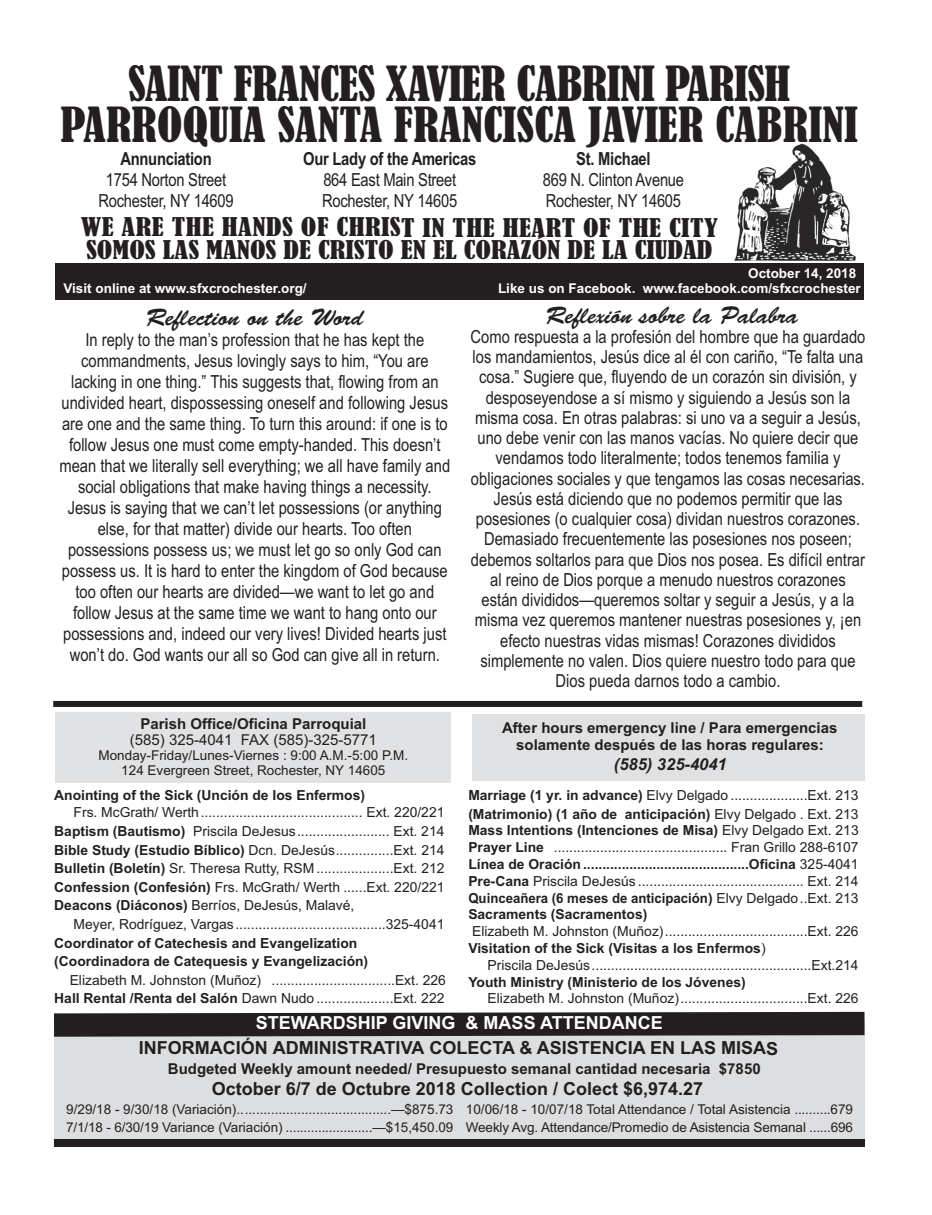
<style>
.page{position:relative;width:932px;height:1215px;background:#fff}
.page>*{position:absolute;margin:0;border:0;box-sizing:border-box;transform-origin:0 0}
.t1{font:condensed 45px/40.5px "Bernard";letter-spacing:-.01em;color:#231f20;text-align:center;scale:1.04 1}
.t2{font:condensed 24px/22.5px "Bernard";color:#231f20;scale:1.2 1}
.t3{font:24px "Brush Script Std";color:#231f20}
.t4{font:18px/21px "Arial Narrow";color:#231f20;text-align:center}
.t5{font:700 18px "Arial";color:#231f20}
.t6{font:700 18px "Arial Narrow";letter-spacing:-.015em;color:#231f20}
.t7{font:700 18px "Arial";letter-spacing:-.005em;color:#fff}
.t8{font:italic 700 16.5px "Arial";color:#231f20}
.t9{font:700 15px/16.5px "Arial";color:#231f20;text-align:center}
.t10{font:15px "Arial";color:#231f20}
.t11{font:13.8px/18.6px "Arial";color:#231f20;text-align:justify}
.t12{font:700 13.8px/18.6px "Arial";color:#231f20}
.t13{font:13.5px/18px "Arial";color:#231f20}
.t14{font:700 13.5px "Arial";color:#fff}
.s1{font-weight:700}
</style>
<div class="page">
<div style="left:54px;top:1020px;width:810px;height:119px;background:#dddee0"></div>
<img style="left:707px;top:143px;width:153px;height:121px">
<div style="left:56px;top:264px;width:807px;height:36px;background:#231f20"></div>
<svg style="left:54px;top:1012px;width:810px;height:25px"></svg>
<div style="left:56px;top:713px;width:395px;height:70px;background:#e1e2e4"></div>
<div style="left:471px;top:714px;width:393px;height:67px;background:#e0e1e3"></div>
<div style="left:54px;top:1139px;width:810px;height:7px;background:#231f20"></div>
<div style="left:53px;top:701px;width:809px;height:6px;background:#231f20"></div>
<h1 class="t1" style="left:61px;top:65px;width:768px">SAINT FRANCES XAVIER CABRINI PARISH<br>PARROQUIA SANTA FRANCISCA JAVIER CABRINI</h1>
<p class="t6" style="left:303px;top:148px;width:174px">Our Lady of the Americas</p>
<p class="t4" style="left:322px;top:169px;width:137px;text-align:left">864 East Main Street<br>Rochester, NY 14605</p>
<p class="t6" style="left:576px;top:148px;width:76px">St. Michael</p>
<p class="t4" style="left:543px;top:169px;width:143px;text-align:left">869 N. Clinton Avenue<br>Rochester, NY 14605</p>
<h2 class="t2" style="left:81px;top:217px;width:532px">WE ARE THE HANDS OF CHRIST IN THE HEART OF THE CITY<br>SOMOS LAS MANOS DE CRISTO EN EL CORAZÓN DE LA CIUDAD</h2>
<p class="t6" style="left:120px;top:148px;width:93px">Annunciation</p>
<p class="t4" style="left:98px;top:169px;width:137px">1754 Norton Street<br>Rochester, NY 14609</p>
<p class="t14" style="left:748px;top:266px;width:110px">October 14, 2018</p>
<p class="t14" style="left:63px;top:281px;width:245px">Visit online at www.sfxcrochester.org/</p>
<p class="t14" style="left:498px;top:281px;width:364px">Like us on Facebook. www.facebook.com/sfxcrochester</p>
<h2 class="t3" style="left:146px;top:309px;width:219px">Reflection on the Word</h2>
<p class="t4" style="left:59px;top:330px;width:392px">In reply to the man’s profession that he has kept the commandments, Jesus lovingly says to him, “You are lacking in one thing.” This suggests that, flowing from an undivided heart, dispossessing oneself and following Jesus are one and the same thing. To turn this around: if one is to follow Jesus one must come empty-handed. This doesn’t mean that we literally sell everything; we all have family and social obligations that make having things a necessity.<br>Jesus is saying that we can’t let possessions (or anything else, for that matter) divide our hearts. Too often possessions possess us; we must let go so only God can possess us. It is hard to enter the kingdom of God because too often our hearts are divided—we want to let go and follow Jesus at the same time we want to hang onto our possessions and, indeed our very lives! Divided hearts just won’t do. God wants our all so God can give all in return.</p>
<p class="t9" style="left:140px;top:715px;width:227px">Parish Office/Oficina Parroquial</p>
<p class="t10" style="left:130px;top:732px;width:248px">(585) 325-4041 FAX (585)-325-5771</p>
<p class="t13" style="left:99px;top:748px;width:311px;line-height:14.7px;text-align:center">Monday-Friday/Lunes-Viernes : 9:00 A.M.-5:00 P.M.<br>124 Evergreen Street, Rochester, NY 14605</p>
<p class="t12" style="left:54px;top:786px;width:312px">Anointing of the Sick (Unción de los Enfermos)</p>
<p class="t11" style="left:54px;top:803px;width:392px;text-indent:19px">Frs. McGrath/ Werth.......................................... Ext. 220/221<br><span class="s1">Baptism (Bautismo)</span> Priscila DeJesus........................ Ext. 214<br><span class="s1">Bible Study (Estudio Bíblico)</span> Dcn. DeJesús...............Ext. 214<br><span class="s1">Bulletin (Boletín)</span> Sr. Theresa Rutty, RSM ....................Ext. 212<br><span class="s1">Confession (Confesión)</span> Frs. McGrath/ Werth ......Ext. 220/221<br><span class="s1">Deacons (Diáconos)</span> Berríos, DeJesús, Malavé,</p>
<p class="t11" style="left:74px;top:915px;width:372px">Meyer, Rodríguez, Vargas.......................................325-4041</p>
<p class="t12" style="left:54px;top:934px;width:315px">Coordinator of Catechesis and Evangelization (Coordinadora de Catequesis y Evangelización)</p>
<p class="t11" style="left:54px;top:971px;width:393px;text-align:right">Elizabeth M. Johnston (Muñoz) ................................Ext. 226<br><span class="s1">Hall Rental /Renta del Salón</span> Dawn Nudo ....................Ext. 222</p>
<h2 class="t3" style="left:546px;top:306px;width:254px">Reflexión sobre la Palabra</h2>
<p class="t4" style="left:470px;top:326px;width:396px;line-height:20.2px">Como respuesta a la profesión del hombre que ha guardado los mandamientos, Jesús dice al él con cariño, “Te falta una cosa.” Sugiere que, fluyendo de un corazón sin división, y desposeyendose a sí mismo y siguiendo a Jesús son la misma cosa. En otras palabras: si uno va a seguir a Jesús, uno debe venir con las manos vacías. No quiere decir que vendamos todo literalmente; todos tenemos familia y obligaciones sociales y que tengamos las cosas necesarias.<br>Jesús está diciendo que no podemos permitir que las posesiones (o cualquier cosa) dividan nuestros corazones.<br>Demasiado frecuentemente las posesiones nos poseen; debemos soltarlos para que Dios nos posea. Es difícil entrar al reino de Dios porque a menudo nuestros corazones están divididos—queremos soltar y seguir a Jesús, y a la misma vez queremos mantener nuestras posesiones y, ¡en efecto nuestras vidas mismas! Corazones divididos simplemente no valen. Dios quiere nuestro todo para que Dios pueda darnos todo a cambio.</p>
<p class="t9" style="left:502px;top:720px;width:337px">After hours emergency line / Para emergencias solamente después de las horas regulares:</p>
<p class="t8" style="left:614px;top:754px;width:114px">(585) 325-4041</p>
<p class="t11" style="left:468px;top:786px;width:391px"><span class="s1">Marriage (1 yr. in advance)</span> Elvy Delgado ....................Ext. 213 <span class="s1">(Matrimonio) (1 año de anticipación)</span> Elvy Delgado . Ext. 213</p>
<p class="t11" style="left:468px;top:822px;width:392px;line-height:16.8px"><span class="s1">Mass Intentions (Intenciones de Misa)</span> Elvy Delgado Ext. 213<br><span class="s1">Prayer Line</span> ............................................. Fran Grillo 288-6107<br><span class="s1">Línea de Oración ...........................................Oficina</span> 325-4041<br><span class="s1">Pre-Cana</span> Priscila DeJesús ........................................... Ext. 214<br><span class="s1">Quinceañera (6 meses de anticipación)</span> Elvy Delgado..Ext. 213<br><span class="s1">Sacraments (Sacramentos)</span></p>
<p class="t11" style="left:468px;top:923px;width:391px;line-height:16.8px">Elizabeth M. Johnston (Muñoz).....................................Ext. 226<br><span class="s1">Visitation of the Sick (Visitas a los Enfermos</span>)</p>
<p class="t11" style="left:487px;top:956px;width:372px">Priscila DeJesús.........................................................Ext.214</p>
<p class="t12" style="left:468px;top:973px;width:279px">Youth Ministry (Ministerio de los Jóvenes)</p>
<p class="t11" style="left:487px;top:989px;width:372px">Elizabeth M. Johnston (Muñoz).................................Ext. 226</p>
<p class="t7" style="left:256px;top:1012px;width:408px">STEWARDSHIP GIVING &amp; MASS ATTENDANCE</p>
<p class="t5" style="left:139px;top:1038px;width:641px">INFORMACIÓN ADMINISTRATIVA COLECTA &amp; ASISTENCIA EN LAS MISAS</p>
<p class="t9" style="left:168px;top:1060px;width:594px">Budgeted Weekly amount needed/ Presupuesto semanal cantidad necesaria $7850</p>
<p class="t5" style="left:212px;top:1079px;width:493px">October 6/7 de Octubre 2018 Collection / Colect $6,974.27</p>
<p class="t13" style="left:66px;top:1101px;width:388px">9/29/18 - 9/30/18 (Variación).........................................—$875.73<br>7/1/18 - 6/30/19 Variance (Variación) ........................—$15,450.09</p>
<p class="t13" style="left:466px;top:1101px;width:389px">10/06/18 - 10/07/18 Total Attendance / Total Asistencia ..........679<br>Weekly Avg. Attendance/Promedio de Asistencia Semanal ......696</p>
</div>
